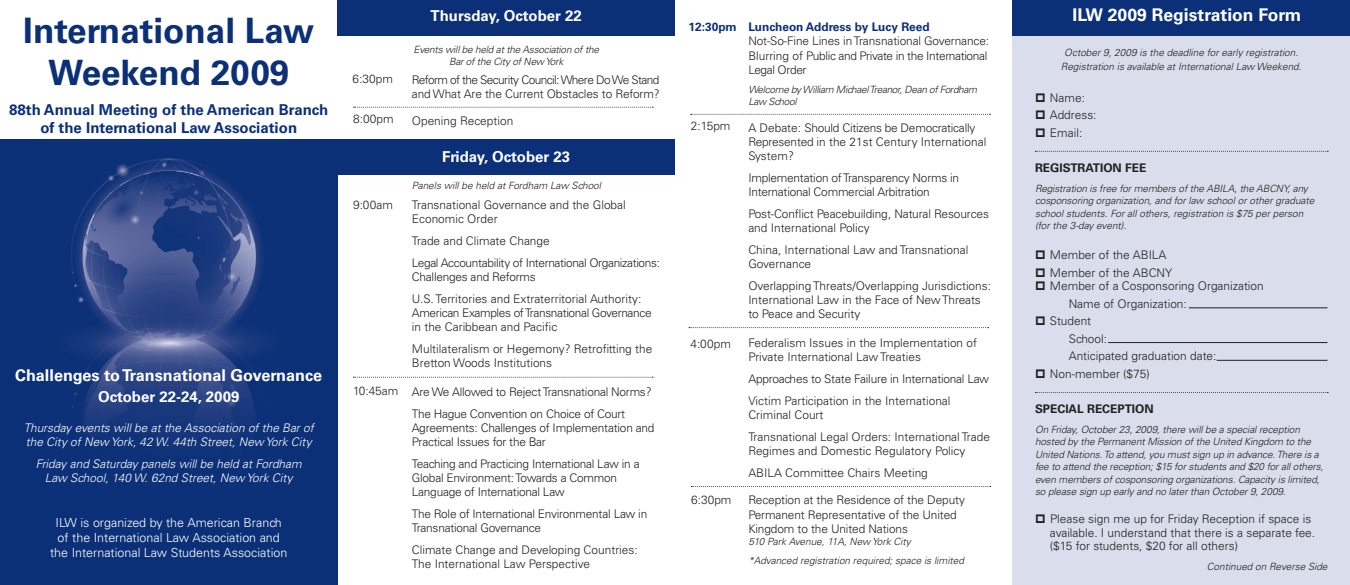
<style>
.page{position:relative;width:1350px;height:585px;background:#fff}
.page>*{position:absolute;margin:0;border:0;box-sizing:border-box;transform-origin:0 0}
.t1{font:700 35px "Univers LT Std";color:#0c3077}
.t2{font:700 17.5px "Univers LT Std";color:#fff}
.t3{font:700 16.25px "Univers LT Std";color:#fff}
.t4{font:700 15px/17.5px "Univers LT Std";color:#0c3077;text-align:center}
.t5{font:700 15px "Univers LT Std";color:#fff}
.t6{font:300 12.5px/15px "Univers LT Std";color:#fff;text-align:center}
.t7{font:300 11.88px/14.2px "Univers LT Std";letter-spacing:-.01em;color:#231f20}
.t8{font:300 11.88px/14.2px "Univers LT Std";letter-spacing:-.03em;color:#231f20}
.t9{font:italic 300 11.88px/14.2px "Univers LT Std";color:#fff}
.t10{font:700 11.88px "Univers LT Std";color:#231f20}
.t11{font:700 11.88px "Univers LT Std";color:#0c3077}
.t12{font:italic 300 10px/12.5px "Univers LT Std";letter-spacing:-.01em;color:#231f20;text-align:center}
.t13{font:italic 300 10px/12px "Univers LT Std";letter-spacing:-.03em;color:#231f20}
.s1{font-weight:700;color:#0c3077}
</style>
<div class="page">
<div style="left:1012px;top:11px;width:338px;height:574px;background:#daddeb"></div>
<div style="left:0;top:140px;width:338px;height:445px;background:#0c3077"></div>
<img style="left:71px;top:158px;width:191px;height:282px">
<div style="left:338px;top:140px;width:337px;height:35px;background:#0c3077"></div>
<svg style="left:1035px;top:151px;width:293px;height:1px"></svg>
<svg style="left:1035px;top:392px;width:293px;height:1px"></svg>
<div style="left:1012px;top:0;width:338px;height:36px;background:#0c3077"></div>
<div style="left:337px;top:0;width:338px;height:36px;background:#0c3077"></div>
<svg style="left:689px;top:327px;width:300px;height:1px"></svg>
<svg style="left:691px;top:486px;width:300px;height:1px"></svg>
<svg style="left:691px;top:114px;width:299px;height:1px"></svg>
<svg style="left:353px;top:377px;width:300px;height:1px"></svg>
<hr style="left:1189px;top:308px;width:138px;height:1px;background:#231f20">
<hr style="left:1108px;top:342px;width:220px;height:1px;background:#231f20">
<hr style="left:1217px;top:360px;width:111px;height:1px;background:#231f20">
<svg style="left:354px;top:107px;width:299px;height:1px"></svg>
<p class="t1" style="left:23px;top:11px;width:292px">International Law</p>
<p class="t1" style="left:48px;top:53px;width:243px">Weekend 2009</p>
<p class="t4" style="left:9px;top:102px;width:320px">88th Annual Meeting of the American Branch of the International Law Association</p>
<p class="t3" style="left:15px;top:366px;width:309px">Challenges to Transnational Governance</p>
<p class="t5" style="left:98px;top:388px;width:143px">October 22-24, 2009</p>
<p class="t9" style="left:24px;top:420px;width:292px">Thursday events will be at the Association of the Bar of the City of New York, 42 W. 44th Street, New York City</p>
<p class="t9" style="left:36px;top:456px;width:268px;text-align:center">Friday and Saturday panels will be held at Fordham<br>Law School, 140 W. 62nd Street, New York City</p>
<p class="t6" style="left:50px;top:515px;width:239px">ILW is organized by the American Branch of the International Law Association and the International Law Students Association</p>
<p class="t7" style="left:353px;top:72px;width:42px">6:30pm</p>
<p class="t7" style="left:353px;top:111px;width:42px">8:00pm</p>
<p class="t7" style="left:353px;top:197px;width:41px">9:00am</p>
<p class="t7" style="left:353px;top:384px;width:47px">10:45am</p>
<p class="t5" style="left:431px;top:7px;width:153px">Thursday, October 22</p>
<p class="t2" style="left:1073px;top:5px;width:230px">ILW 2009 Registration Form</p>
<p class="t11" style="left:689px;top:20px;width:50px">12:30pm</p>
<p class="t8" style="left:748px;top:20px;width:242px"><span class="s1">Luncheon Address by Lucy Reed </span>Not-So-Fine Lines in Transnational Governance:<br>Blurring of Public and Private in the International Legal Order</p>
<p class="t13" style="left:748px;top:84px;width:230px">Welcome by William Michael Treanor, Dean of Fordham<br>Law School</p>
<p class="t7" style="left:748px;top:120px;width:239px">A Debate: Should Citizens be Democratically<br>Represented in the 21st Century International<br>System?</p>
<p class="t7" style="left:748px;top:171px;width:212px">Implementation of Transparency Norms in<br>International Commercial Arbitration</p>
<p class="t7" style="left:748px;top:207px;width:242px">Post-Conflict Peacebuilding, Natural Resources and International Policy</p>
<p class="t7" style="left:748px;top:243px;width:222px">China, International Law and Transnational<br>Governance</p>
<p class="t7" style="left:748px;top:279px;width:244px">Overlapping Threats/Overlapping Jurisdictions:<br>International Law in the Face of New Threats to Peace and Security</p>
<p class="t7" style="left:748px;top:336px;width:230px">Federalism Issues in the Implementation of<br>Private International Law Treaties</p>
<p class="t7" style="left:748px;top:372px;width:242px">Approaches to State Failure in International Law</p>
<p class="t7" style="left:748px;top:393px;width:204px">Victim Participation in the International<br>Criminal Court</p>
<p class="t7" style="left:748px;top:429px;width:243px">Transnational Legal Orders: International Trade<br>Regimes and Domestic Regulatory Policy</p>
<p class="t7" style="left:748px;top:465px;width:181px">ABILA Committee Chairs Meeting</p>
<p class="t7" style="left:748px;top:493px;width:218px">Reception at the Residence of the Deputy<br>Permanent Representative of the United<br>Kingdom to the United Nations</p>
<p class="t12" style="left:748px;top:535px;width:164px">510 Park Avenue, 11A, New York City</p>
<p class="t12" style="left:748px;top:555px;width:217px">*Advanced registration required; space is limited</p>
<p class="t12" style="left:413px;top:43px;width:187px">Events will be held at the Association of the<br>Bar of the City of New York</p>
<p class="t12" style="left:1061px;top:45px;width:242px;line-height:14.2px">October 9, 2009 is the deadline for early registration.<br>Registration is available at International Law Weekend.</p>
<p class="t7" style="left:1050px;top:90px;width:36px">Name:</p>
<p class="t7" style="left:1050px;top:108px;width:48px">Address:</p>
<p class="t7" style="left:1050px;top:125px;width:34px">Email:</p>
<p class="t10" style="left:1035px;top:160px;width:113px">REGISTRATION FEE</p>
<p class="t12" style="left:1035px;top:182px;width:281px;text-align:left">Registration is free for members of the ABILA, the ABCNY, any cosponsoring organization, and for law school or other graduate school students. For all others, registration is $75 per person</p>
<p class="t12" style="left:1035px;top:219px;width:93px">(for the 3-day event).</p>
<p class="t7" style="left:1050px;top:248px;width:118px">Member of the ABILA</p>
<p class="t7" style="left:1050px;top:265px;width:124px">Member of the ABCNY</p>
<p class="t7" style="left:1050px;top:279px;width:215px">Member of a Cosponsoring Organization</p>
<p class="t7" style="left:1069px;top:297px;width:120px">Name of Organization:</p>
<p class="t7" style="left:1050px;top:314px;width:43px">Student</p>
<p class="t7" style="left:1069px;top:332px;width:40px">School:</p>
<p class="t7" style="left:1069px;top:349px;width:149px">Anticipated graduation date:</p>
<p class="t7" style="left:1050px;top:367px;width:101px">Non-member ($75)</p>
<p class="t10" style="left:1035px;top:402px;width:120px">SPECIAL RECEPTION</p>
<p class="t12" style="left:1035px;top:423px;width:290px;text-align:left">On Friday, October 23, 2009, there will be a special reception hosted by the Permanent Mission of the United Kingdom to the United Nations. To attend, you must sign up in advance. There is a fee to attend the reception; $15 for students and $20 for all others, even members of cosponsoring organizations. Capacity is limited, so please sign up early and no later than October 9, 2009.</p>
<p class="t7" style="left:1050px;top:512px;width:267px;line-height:13.8px">Please sign me up for Friday Reception if space is available. I understand that there is a separate fee.</p>
<p class="t7" style="left:1050px;top:539px;width:190px">($15 for students, $20 for all others)</p>
<p class="t12" style="left:1207px;top:560px;width:122px">Continued on Reverse Side</p>
<p class="t8" style="left:412px;top:73px;width:249px">Reform of the Security Council: Where Do We Stand and What Are the Current Obstacles to Reform?</p>
<p class="t7" style="left:412px;top:114px;width:103px">Opening Reception</p>
<p class="t7" style="left:691px;top:119px;width:41px">2:15pm</p>
<p class="t5" style="left:442px;top:148px;width:129px">Friday, October 23</p>
<p class="t12" style="left:412px;top:179px;width:191px">Panels will be held at Fordham Law School</p>
<p class="t7" style="left:412px;top:198px;width:215px">Transnational Governance and the Global<br>Economic Order</p>
<p class="t7" style="left:412px;top:234px;width:139px">Trade and Climate Change</p>
<p class="t8" style="left:412px;top:256px;width:250px">Legal Accountability of International Organizations:<br>Challenges and Reforms</p>
<p class="t7" style="left:412px;top:292px;width:241px">U.S. Territories and Extraterritorial Authority:<br>American Examples of Transnational Governance in the Caribbean and Pacific</p>
<p class="t7" style="left:412px;top:342px;width:242px">Multilateralism or Hegemony? Retrofitting the<br>Bretton Woods Institutions</p>
<p class="t7" style="left:412px;top:385px;width:241px">Are We Allowed to Reject Transnational Norms?</p>
<p class="t7" style="left:412px;top:406px;width:244px">The Hague Convention on Choice of Court<br>Agreements: Challenges of Implementation and<br>Practical Issues for the Bar</p>
<p class="t7" style="left:412px;top:457px;width:229px">Teaching and Practicing International Law in a<br>Global Environment: Towards a Common<br>Language of International Law</p>
<p class="t7" style="left:412px;top:507px;width:237px">The Role of International Environmental Law in<br>Transnational Governance</p>
<p class="t7" style="left:412px;top:543px;width:227px">Climate Change and Developing Countries:<br>The International Law Perspective</p>
<p class="t7" style="left:690px;top:336px;width:42px">4:00pm</p>
<p class="t7" style="left:691px;top:493px;width:42px">6:30pm</p>
</div>
